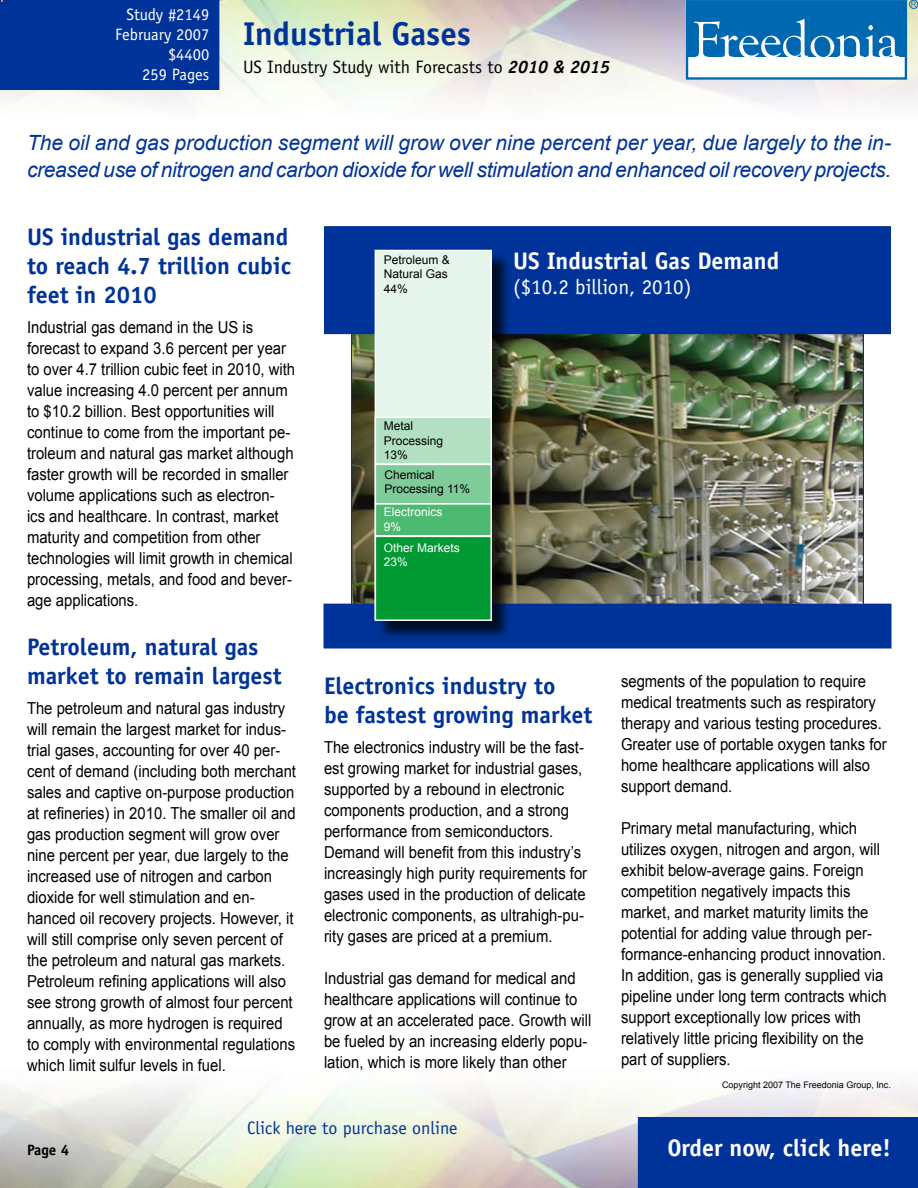
<style>
.page{position:relative;width:918px;height:1188px;background:#fff}
.page>*{position:absolute;margin:0;border:0;box-sizing:border-box;transform-origin:0 0}
.t1{font:700 33px "Officina Sans";color:#039}
.t2{font:700 24px/28.8px "Officina Sans";color:#039}
.t3{font:700 24px "Officina Sans";color:#fff}
.t4{font:italic 21px/27px "Arial";letter-spacing:-.015em;color:#039}
.t5{font:21px "Officina Sans";color:#fff}
.t6{font:18px "Officina Sans";color:#000}
.t7{font:18px "Officina Sans";color:#039}
.t8{font:16.5px/21px "Arial";color:#000;scale:.9 1}
.t9{font:16.5px/19.8px "Officina Sans";color:#fff;text-align:right}
.t10{font:700 15px "Officina Sans";color:#000}
.t11{font:12px/14.2px "Arial";color:#000}
.t12{font:12px/14.2px "Arial";color:#fff}
.t13{font:9px "Arial";color:#000}
.s1{font-weight:700;font-style:italic}
</style>
<div class="page">
<div style="left:638px;top:1117px;width:280px;height:71px;background:#039"></div>
<div style="left:686px;top:0;width:221px;height:80px;border:2px solid #0067b1"></div>
<div style="left:687px;top:1px;width:218px;height:56px;background:#0067b1"></div>
<svg style="left:694px;top:19px;width:205px;height:38px"></svg>
<div style="left:909px;top:0;width:9px;height:9px;border:1px solid #0067b1;border-radius:50%"></div>
<svg style="left:911px;top:2px;width:5px;height:5px"></svg>
<div style="left:0;top:0;width:219px;height:90px;background:#039"></div>
<img style="left:353px;top:334px;width:509px;height:270px">
<div style="left:325px;top:227px;width:565px;height:106px;background:#039"></div>
<div style="left:324px;top:226px;width:567px;height:108px;border:2px solid #039"></div>
<div style="left:324px;top:604px;width:567px;height:44px;background:#039"></div>
<div style="left:376px;top:251px;width:136px;height:389px;background:#000;opacity:.75"></div>
<div style="left:375px;top:250px;width:116px;height:369px;background:#e6f5eb"></div>
<div style="left:375px;top:250px;width:117px;height:370px;border:2px solid #fff"></div>
<div style="left:375px;top:417px;width:116px;height:47px;background:#b3e0c2"></div>
<div style="left:375px;top:417px;width:117px;height:48px;border:2px solid #fff"></div>
<div style="left:375px;top:464px;width:116px;height:40px;background:#80cc99"></div>
<div style="left:375px;top:464px;width:117px;height:41px;border:2px solid #fff"></div>
<div style="left:375px;top:504px;width:116px;height:32px;background:#4db870"></div>
<div style="left:375px;top:503px;width:117px;height:34px;border:2px solid #fff"></div>
<div style="left:375px;top:536px;width:116px;height:84px;background:#093"></div>
<div style="left:375px;top:536px;width:117px;height:85px;border:2px solid #fff"></div>
<p class="t9" style="left:115px;top:5px;width:96px">Study #2149<br>February 2007 $4400<br>259 Pages</p>
<h1 class="t1" style="left:243px;top:13px;width:229px">Industrial Gases</h1>
<p class="t6" style="left:243px;top:57px;width:369px">US Industry Study with Forecasts to <span class="s1">2010 &amp; 2015</span></p>
<p class="t4" style="left:27px;top:130px;width:866px">The oil and gas production segment will grow over nine percent per year, due largely to the in&shy;creased use of nitrogen and carbon dioxide for well stimulation and enhanced oil recovery projects.</p>
<h2 class="t2" style="left:27px;top:222px;width:265px;text-align:justify">US industrial gas demand to reach 4.7 trillion cubic feet in 2010</h2>
<p class="t8" style="left:27px;top:316px;width:300px">Industrial gas demand in the US is forecast to expand 3.6 percent per year to over 4.7 trillion cubic feet in 2010, with value increasing 4.0 percent per annum to $10.2 billion. Best opportunities will continue to come from the important pe&shy;troleum and natural gas market although faster growth will be recorded in smaller volume applications such as electron&shy;ics and healthcare. In contrast, market maturity and competition from other technologies will limit growth in chemical processing, metals, and food and bever&shy;age applications.</p>
<h2 class="t2" style="left:27px;top:633px;width:256px">Petroleum, natural gas market to remain largest</h2>
<p class="t8" style="left:27px;top:698px;width:300px">The petroleum and natural gas industry will remain the largest market for indus&shy;trial gases, accounting for over 40 per&shy;cent of demand (including both merchant sales and captive on-purpose production at refineries) in 2010. The smaller oil and gas production segment will grow over nine percent per year, due largely to the increased use of nitrogen and carbon dioxide for well stimulation and en&shy;hanced oil recovery projects. However, it will still comprise only seven percent of the petroleum and natural gas markets.<br>Petroleum refining applications will also see strong growth of almost four percent annually, as more hydrogen is required to comply with environmental regulations which limit sulfur levels in fuel.</p>
<p class="t11" style="left:384px;top:253px;width:68px">Petroleum &amp;<br>Natural Gas<br>44%</p>
<h2 class="t3" style="left:513px;top:245px;width:268px">US Industrial Gas Demand</h2>
<p class="t5" style="left:513px;top:274px;width:180px">($10.2 billion, 2010)</p>
<p class="t11" style="left:384px;top:419px;width:61px">Metal<br>Processing<br>13%</p>
<p class="t11" style="left:384px;top:468px;width:87px">Chemical<br>Processing 11%</p>
<p class="t12" style="left:384px;top:505px;width:60px">Electronics<br>9%</p>
<p class="t12" style="left:384px;top:541px;width:78px">Other Markets<br>23%</p>
<h2 class="t2" style="left:324px;top:671px;width:270px">Electronics industry to<br>be fastest growing market</h2>
<p class="t8" style="left:324px;top:737px;width:294px">The electronics industry will be the fast&shy;est growing market for industrial gases, supported by a rebound in electronic components production, and a strong performance from semiconductors.<br>Demand will benefit from this industry’s increasingly high purity requirements for gases used in the production of delicate electronic components, as ultrahigh-pu&shy;rity gases are priced at a premium.</p>
<p class="t8" style="left:324px;top:968px;width:299px">Industrial gas demand for medical and healthcare applications will continue to grow at an accelerated pace. Growth will be fueled by an increasing elderly popu&shy;lation, which is more likely than other</p>
<p class="t8" style="left:621px;top:671px;width:297px">segments of the population to require medical treatments such as respiratory therapy and various testing procedures.<br>Greater use of portable oxygen tanks for home healthcare applications will also support demand.</p>
<p class="t8" style="left:621px;top:818px;width:297px">Primary metal manufacturing, which utilizes oxygen, nitrogen and argon, will exhibit below-average gains. Foreign competition negatively impacts this market, and market maturity limits the potential for adding value through per&shy;formance-enhancing product innovation.<br>In addition, gas is generally supplied via pipeline under long term contracts which support exceptionally low prices with relatively little pricing flexibility on the part of suppliers.</p>
<p class="t13" style="left:722px;top:1079px;width:170px">Copyright 2007 The Freedonia Group, Inc.</p>
<p class="t7" style="left:247px;top:1117px;width:212px">Click here to purchase online</p>
<p class="t10" style="left:27px;top:1140px;width:31px">Page</p>
<h2 class="t3" style="left:667px;top:1133px;width:225px">Order now, click here!</h2>
</div>
